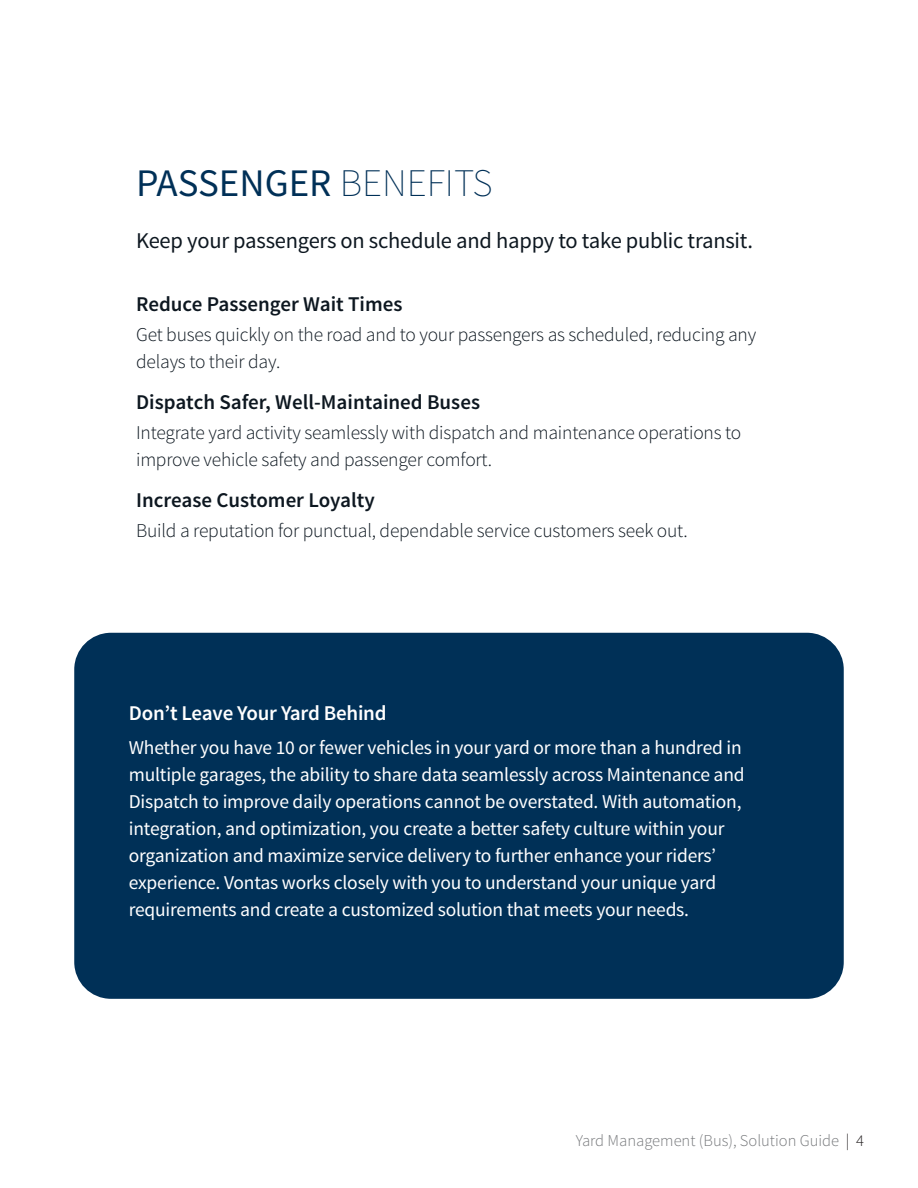
<style>
.page{position:relative;width:918px;height:1188px;background:#fff}
.page>*{position:absolute;margin:0;border:0;box-sizing:border-box;transform-origin:0 0}
.Body_Header_-_Benefi{font:39px "Source Sans Pro";color:#003057}
.Header__SemiBold{font:22.5px "Source Sans Pro";letter-spacing:-.01em;color:#0d1720}
.Benefits_Title__No_I{font:600 21px "Source Sans Pro";color:#0d1720}
.Header_-_Grey_Box{font:600 21px "Source Sans Pro";letter-spacing:-.01em;color:#fff}
.Copy_-_Grey_Box{font:19.5px/27px "Source Sans Pro";letter-spacing:-.01em;color:#fff}
.Main_Body_Copy{font:300 19.5px/27px "Source Sans Pro";letter-spacing:-.01em;color:#0d1720}
.t1{font:300 16.5px "Source Sans Pro";color:#76787b}
.s1{font-weight:200}
.s2{color:#231f20}
</style>
<div class="page">
<div style="left:74px;top:633px;width:770px;height:366px;background:#003057;border-radius:37px"></div>
<p class="Body_Header_-_Benefi" style="left:136px;top:158px;width:358px">PASSENGER <span class="s1">BENEFITS</span></p>
<p class="Header__SemiBold" style="left:136px;top:227px;width:619px">Keep your passengers on schedule and happy to take public transit.</p>
<p class="Benefits_Title__No_I" style="left:136px;top:291px;width:268px">Reduce Passenger Wait Times</p>
<p class="Main_Body_Copy" style="left:136px;top:321px;width:622px">Get buses quickly on the road and to your passengers as scheduled, reducing any delays to their day.</p>
<p class="Benefits_Title__No_I" style="left:136px;top:389px;width:345px">Dispatch Safer, Well-Maintained Buses</p>
<p class="Main_Body_Copy" style="left:136px;top:419px;width:607px">Integrate yard activity seamlessly with dispatch and maintenance operations to improve vehicle safety and passenger comfort.</p>
<p class="Benefits_Title__No_I" style="left:136px;top:486px;width:240px">Increase Customer Loyalty</p>
<p class="Main_Body_Copy" style="left:136px;top:517px;width:553px">Build a reputation for punctual, dependable service customers seek out.</p>
<p class="Header_-_Grey_Box" style="left:129px;top:700px;width:259px">Don’t Leave Your Yard Behind</p>
<p class="Copy_-_Grey_Box" style="left:129px;top:734px;width:617px">Whether you have 10 or fewer vehicles in your yard or more than a hundred in multiple garages, the ability to share data seamlessly across Maintenance and Dispatch to improve daily operations cannot be overstated. With automation, integration, and optimization, you create a better safety culture within your organization and maximize service delivery to further enhance your riders’ experience. Vontas works closely with you to understand your unique yard requirements and create a customized solution that meets your needs.</p>
<p class="t1" style="left:576px;top:1131px;width:290px">Yard Management (Bus), Solution Guide <span class="s2">| 4</span></p>
</div>
